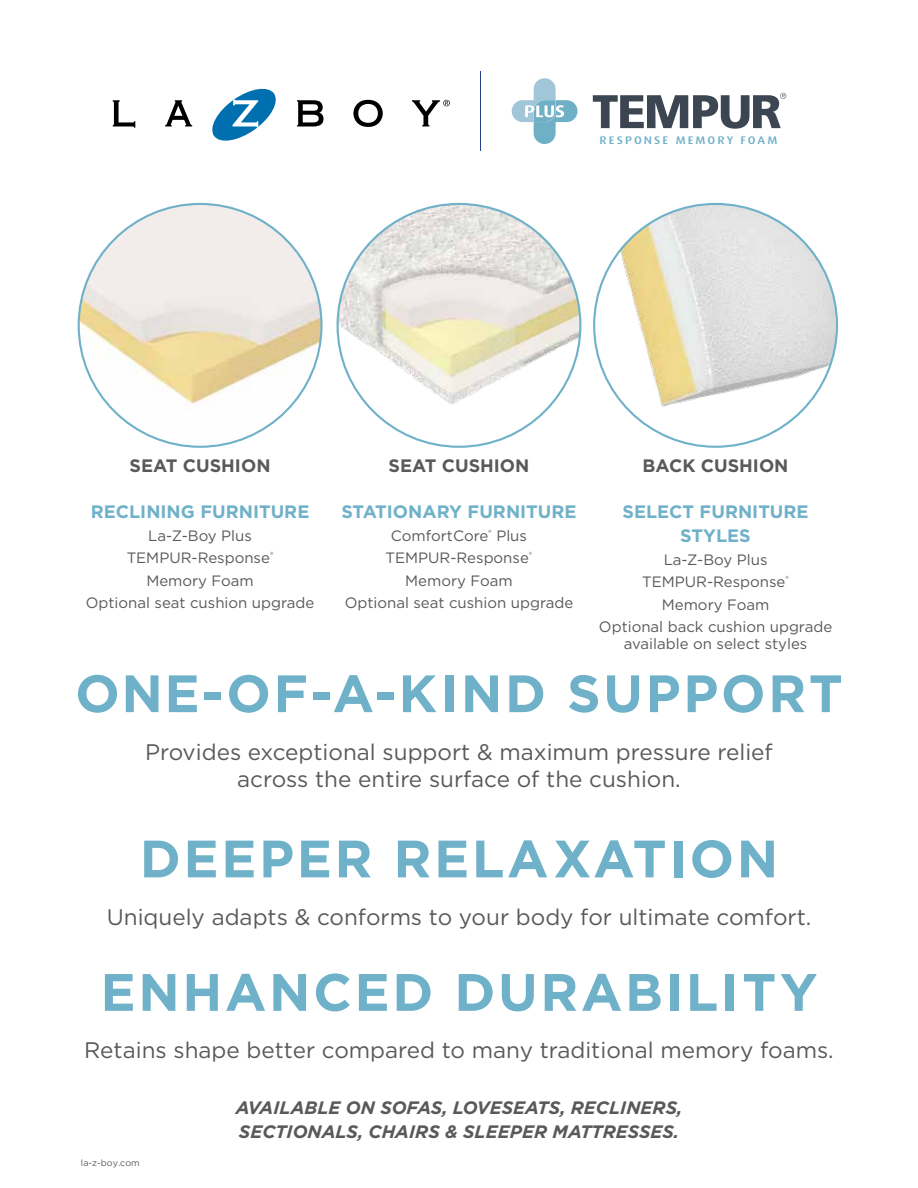
<style>
.page{position:relative;width:918px;height:1188px;background:#fff}
.page>*{position:absolute;margin:0;border:0;box-sizing:border-box;transform-origin:0 0}
.t1{font:700 52.5px "Gotham";letter-spacing:.05em;color:#6fb1c8}
.t2{font:22.5px/27px "Gotham";color:#58595b;text-align:center}
.t3{font:italic 700 18px/24px "Gotham";color:#58595b}
.t4{font:700 18px/24px "Gotham";color:#6fb1c8;text-align:center}
.t5{font:700 18px "Gotham";color:#58595b}
.t6{font:15px/22.5px "Gotham";color:#58595b;text-align:center}
.t7{font:500 10.95px "Dax Pro";letter-spacing:.16em;color:#6fb0c7;scale:1.15 1}
.t8{font:500 9.9px "Dax Pro";letter-spacing:.16em;color:#6fb0c7;scale:1.15 1}
.t9{font:9px "Gotham";color:#58595b}
</style>
<div class="page">
<svg style="left:113px;top:100px;width:22px;height:28px"></svg>
<svg style="left:165px;top:100px;width:27px;height:26px"></svg>
<svg style="left:212px;top:88px;width:64px;height:53px"></svg>
<svg style="left:297px;top:100px;width:27px;height:26px"></svg>
<svg style="left:353px;top:100px;width:30px;height:27px"></svg>
<svg style="left:412px;top:100px;width:38px;height:26px"></svg>
<svg style="left:593px;top:93px;width:193px;height:36px"></svg>
<svg style="left:512px;top:78px;width:66px;height:66px"></svg>
<hr style="left:481px;top:71px;width:1px;height:79px;background:#25408f">
<img style="left:338px;top:204px;width:242px;height:224px">
<img style="left:594px;top:204px;width:243px;height:243px;border-radius:121px">
<img style="left:79px;top:204px;width:243px;height:243px;border-radius:121px">
<p class="t7" style="left:600px;top:134px;width:156px">RESPONSE MEMORY FOAM</p>
<p class="t5" style="left:130px;top:454px;width:142px">SEAT CUSHION</p>
<p class="t5" style="left:389px;top:454px;width:142px">SEAT CUSHION</p>
<p class="t5" style="left:643px;top:454px;width:147px">BACK CUSHION</p>
<p class="t4" style="left:91px;top:500px;width:220px">RECLINING FURNITURE</p>
<p class="t6" style="left:86px;top:524px;width:230px">La-Z-Boy Plus<br>TEMPUR-Response<sup>®<br></sup>Memory Foam<br>Optional seat cushion upgrade</p>
<p class="t8" style="left:415px;top:497px;width:141px">RESPONSE MEMORY FOAM</p>
<p class="t4" style="left:341px;top:500px;width:237px">STATIONARY FURNITURE</p>
<p class="t6" style="left:345px;top:524px;width:230px">ComfortCore<sup>®</sup> Plus<br>TEMPUR-Response<sup>®<br></sup>Memory Foam<br>Optional seat cushion upgrade</p>
<p class="t4" style="left:623px;top:500px;width:188px">SELECT FURNITURE<br>STYLES</p>
<p class="t6" style="left:599px;top:548px;width:235px">La-Z-Boy Plus<br>TEMPUR-Response<sup>®<br></sup>Memory Foam<br>Optional back cushion upgrade</p>
<p class="t6" style="left:624px;top:632px;width:185px">available on select styles</p>
<h1 class="t1" style="left:75px;top:659px;width:769px">ONE-OF-A-KIND SUPPORT</h1>
<h2 class="t2" style="left:145px;top:738px;width:629px">Provides exceptional support &amp; maximum pressure relief across the entire surface of the cushion.</h2>
<h1 class="t1" style="left:140px;top:824px;width:640px">DEEPER RELAXATION</h1>
<h2 class="t2" style="left:107px;top:903px;width:706px">Uniquely adapts &amp; conforms to your body for ultimate comfort.</h2>
<h1 class="t1" style="left:100px;top:957px;width:719px">ENHANCED DURABILITY</h1>
<h2 class="t2" style="left:84px;top:1036px;width:751px">Retains shape better compared to many traditional memory foams.</h2>
<p class="t3" style="left:236px;top:1095px;width:448px">AVAILABLE ON SOFAS, LOVESEATS, RECLINERS,<br>SECTIONALS, CHAIRS &amp; SLEEPER MATTRESSES.</p>
<p class="t9" style="left:81px;top:1158px;width:60px">la-z-boy.com</p>
</div>
